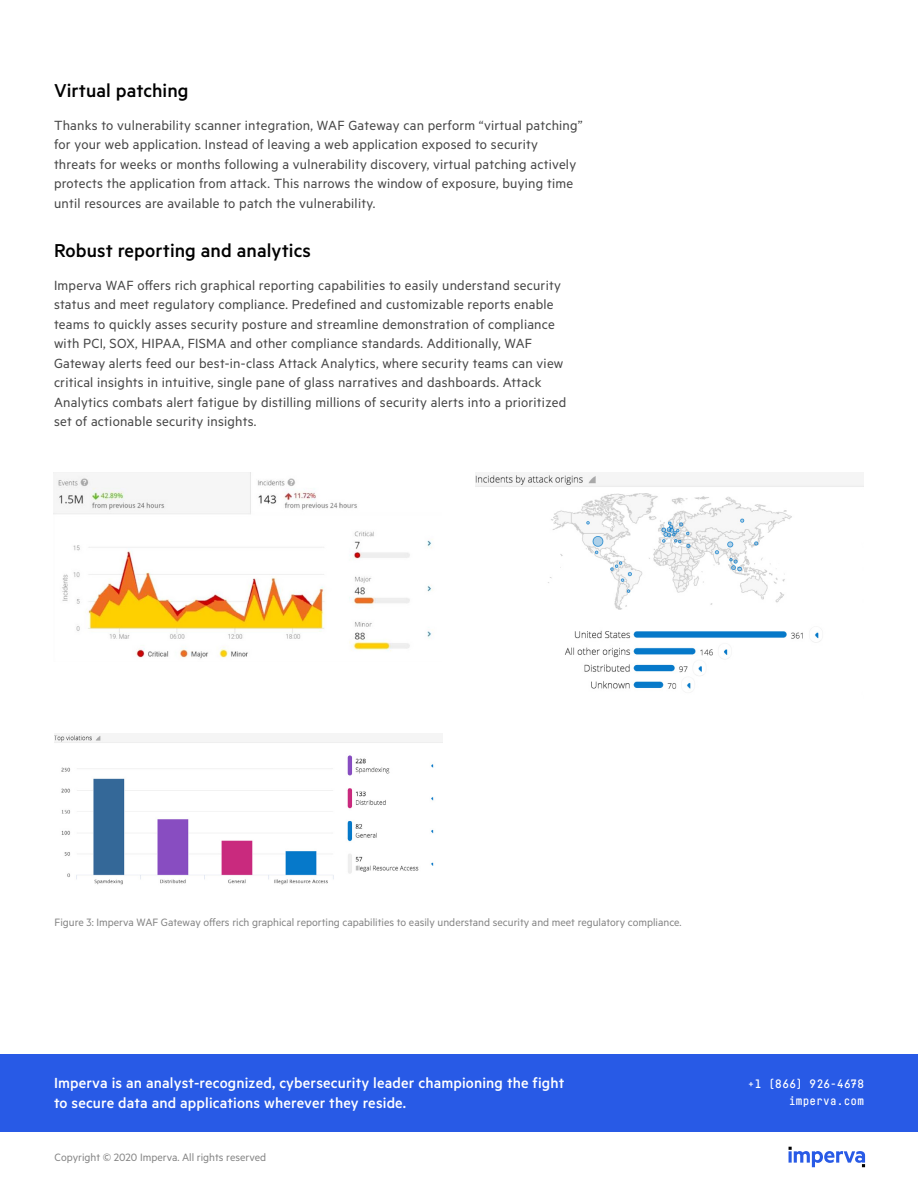
<style>
.page{position:relative;width:918px;height:1188px;background:#fff}
.page>*{position:absolute;margin:0;border:0;box-sizing:border-box;transform-origin:0 0}
.t1{font:500 21px "Metric";letter-spacing:.005em;color:#000}
.t2{font:500 16.5px/19.5px "Metric";letter-spacing:.01em;color:#fff}
.t3{font:15px/19.5px "Metric";letter-spacing:.015em;color:#474747}
.t4{font:12px "Metric";color:#858585}
.t5{font:500 12px/16.8px "Fabrikat Mono";letter-spacing:.02em;color:#fff;text-align:right}
</style>
<div class="page">
<div style="left:0;top:1054px;width:918px;height:78px;background:#285ae6"></div>
<svg style="left:789px;top:1147px;width:76px;height:20px"></svg>
<img style="left:53px;top:472px;width:380px;height:187px">
<img style="left:476px;top:472px;width:387px;height:217px">
<img style="left:55px;top:734px;width:387px;height:151px">
<h1 class="t1" style="left:54px;top:78px;width:136px">Virtual patching</h1>
<p class="t3" style="left:54px;top:115px;width:530px">Thanks to vulnerability scanner integration, WAF Gateway can perform “virtual patching” for your web application. Instead of leaving a web application exposed to security threats for weeks or months following a vulnerability discovery, virtual patching actively protects the application from attack. This narrows the window of exposure, buying time until resources are available to patch the vulnerability.</p>
<h1 class="t1" style="left:54px;top:238px;width:259px">Robust reporting and analytics</h1>
<p class="t3" style="left:54px;top:275px;width:514px">Imperva WAF offers rich graphical reporting capabilities to easily understand security status and meet regulatory compliance. Predefined and customizable reports enable teams to quickly asses security posture and streamline demonstration of compliance with PCI, SOX, HIPAA, FISMA and other compliance standards. Additionally, WAF Gateway alerts feed our best-in-class Attack Analytics, where security teams can view critical insights in intuitive, single pane of glass narratives and dashboards. Attack Analytics combats alert fatigue by distilling millions of security alerts into a prioritized set of actionable security insights.</p>
<p class="t4" style="left:55px;top:915px;width:629px">Figure 3: Imperva WAF Gateway offers rich graphical reporting capabilities to easily understand security and meet regulatory compliance.</p>
<p class="t2" style="left:54px;top:1073px;width:512px">Imperva is an analyst-recognized, cybersecurity leader championing the fight to secure data and applications wherever they reside.</p>
<p class="t4" style="left:55px;top:1150px;width:213px">Copyright © 2020 Imperva. All rights reserved</p>
<p class="t5" style="left:748px;top:1075px;width:118px">+1 (866) 926-4678 imperva.com</p>
</div>
